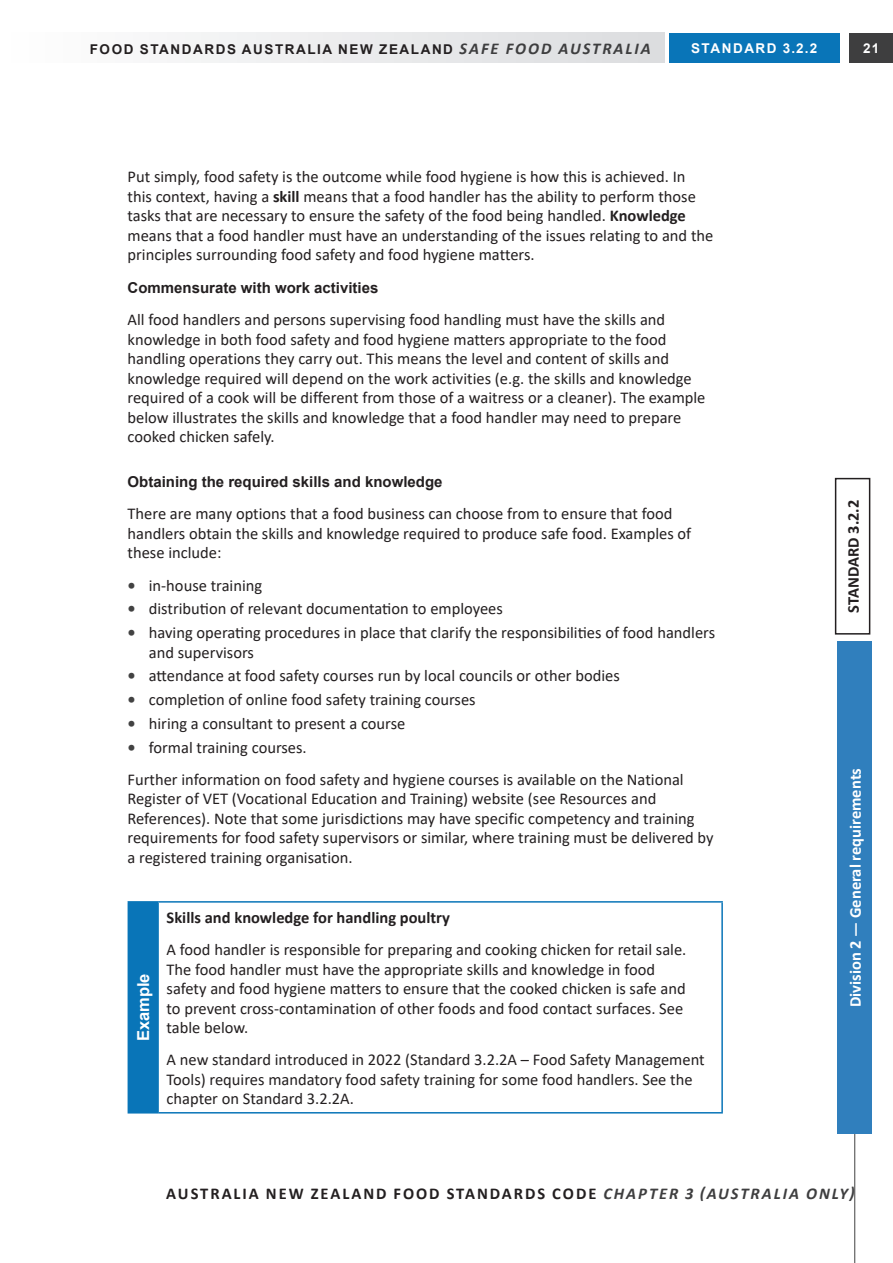
<style>
.page{position:relative;width:893px;height:1263px;background:#fff}
.page>*{position:absolute;margin:0;border:0;box-sizing:border-box;transform-origin:0 0}
.t1{font:16.5px/19.5px "Calibri";color:#231f20}
.t2{font:700 16.5px "Calibri";letter-spacing:.12em;color:#231f20}
.t3{font:700 16.5px "Calibri";color:#231f20}
.t4{font:700 16.5px "Calibri";color:#fff}
.t5{font:700 16.5px "Arial";color:#fff}
.t6{font:700 15px "Arial";color:#231f20}
.t7{font:700 13.5px "Arial";letter-spacing:.115em;color:#231f20}
.t8{font:700 13.5px "Arial";letter-spacing:.115em;color:#fff}
.s1{font-family:"Calibri";font-style:italic;font-size:16.5px;color:#3e3e3f}
.s2{font-weight:700}
.s3{font-weight:700;color:#424242}
.s4{font-style:italic;color:#3e3e3f}
</style>
<div class="page">
<div style="left:850px;top:33px;width:43px;height:30px;background:#3e3e3f"></div>
<div style="left:669px;top:33px;width:170px;height:29px;background:#0975b8"></div>
<hr style="left:854px;top:648px;width:1px;height:615px;background:#424242">
<div style="left:0;top:33px;width:664px;height:29px;background:linear-gradient(to right,#fff,#dbdcde)"></div>
<div style="left:838px;top:641px;width:34px;height:493px;background:#307fbd"></div>
<div style="left:835px;top:478px;width:35px;height:157px;border:2px solid #231f20"></div>
<div style="left:128px;top:902px;width:30px;height:211px;background:#0975b8"></div>
<hr style="left:128px;top:901px;width:30px;height:2px;background:#0975b8">
<hr style="left:158px;top:901px;width:565px;height:2px;background:#0975b8">
<hr style="left:157px;top:903px;width:2px;height:209px;background:#0975b8">
<hr style="left:721px;top:903px;width:2px;height:209px;background:#0975b8">
<hr style="left:158px;top:1112px;width:565px;height:1px;background:#0975b8">
<p class="t7" style="left:90px;top:40px;width:563px">FOOD STANDARDS AUSTRALIA NEW ZEALAND <span class="s1">SAFE FOOD AUSTRALIA</span></p>
<p class="t8" style="left:691px;top:38px;width:128px">STANDARD 3.2.2</p>
<p class="t8" style="left:863px;top:38px;width:18px">21</p>
<p class="t1" style="left:128px;top:167px;width:587px">Put simply, food safety is the outcome while food hygiene is how this is achieved. In this context, having a <span class="s2">skill</span> means that a food handler has the ability to perform those tasks that are necessary to ensure the safety of the food being handled. <span class="s2">Knowledge </span>means that a food handler must have an understanding of the issues relating to and the principles surrounding food safety and food hygiene matters.</p>
<p class="t6" style="left:128px;top:277px;width:252px">Commensurate with work activities</p>
<p class="t1" style="left:128px;top:309px;width:579px">All food handlers and persons supervising food handling must have the skills and knowledge in both food safety and food hygiene matters appropriate to the food handling operations they carry out. This means the level and content of skills and knowledge required will depend on the work activities (e.g. the skills and knowledge required of a cook will be different from those of a waitress or a cleaner). The example below illustrates the skills and knowledge that a food handler may need to prepare cooked chicken safely.</p>
<p class="t6" style="left:128px;top:471px;width:317px">Obtaining the required skills and knowledge</p>
<p class="t1" style="left:128px;top:504px;width:565px">There are many options that a food business can choose from to ensure that food handlers obtain the skills and knowledge required to produce safe food. Examples of these include:</p>
<p class="t1" style="left:128px;top:575px;width:136px"><span class="s3">•</span> in-house training</p>
<p class="t1" style="left:128px;top:599px;width:377px"><span class="s3">•</span> distribution of relevant documentation to employees</p>
<p class="t1" style="left:149px;top:622px;width:568px;text-indent:-21px"><span class="s3">•</span> having operating procedures in place that clarify the responsibilities of food handlers and supervisors</p>
<p class="t1" style="left:128px;top:666px;width:494px"><span class="s3">•</span> attendance at food safety courses run by local councils or other bodies</p>
<p class="t1" style="left:128px;top:689px;width:350px"><span class="s3">•</span> completion of online food safety training courses</p>
<p class="t1" style="left:128px;top:713px;width:279px"><span class="s3">•</span> hiring a consultant to present a course</p>
<p class="t1" style="left:128px;top:730px;width:558px;line-height:32.2px"><span class="s3">•</span> formal training courses.<br>Further information on food safety and hygiene courses is available on the National</p>
<p class="t1" style="left:128px;top:789px;width:588px">Register of VET (Vocational Education and Training) website (see Resources and References). Note that some jurisdictions may have specific competency and training requirements for food safety supervisors or similar, where training must be delivered by a registered training organisation.</p>
<p class="t5" style="left:132px;top:1041px;width:69px;rotate:-90deg">Example</p>
<p class="t3" style="left:167px;top:905px;width:285px">Skills and knowledge for handling poultry</p>
<p class="t1" style="left:167px;top:939px;width:521px">A food handler is responsible for preparing and cooking chicken for retail sale.<br>The food handler must have the appropriate skills and knowledge in food safety and food hygiene matters to ensure that the cooked chicken is safe and to prevent cross-contamination of other foods and food contact surfaces. See table below.</p>
<p class="t1" style="left:167px;top:1050px;width:540px">A new standard introduced in 2022 (Standard 3.2.2A – Food Safety Management<br>Tools) requires mandatory food safety training for some food handlers. See the chapter on Standard 3.2.2A.</p>
<p class="t3" style="left:842px;top:613px;width:114px;rotate:-90deg">STANDARD 3.2.2</p>
<p class="t4" style="left:844px;top:1007px;width:241px;rotate:-90deg">Division 2 — General requirements</p>
<p class="t2" style="left:166px;top:1181px;width:690px">AUSTRALIA NEW ZEALAND FOOD STANDARDS CODE <span class="s4">CHAPTER 3 (AUSTRALIA ONLY)</span></p>
</div>
